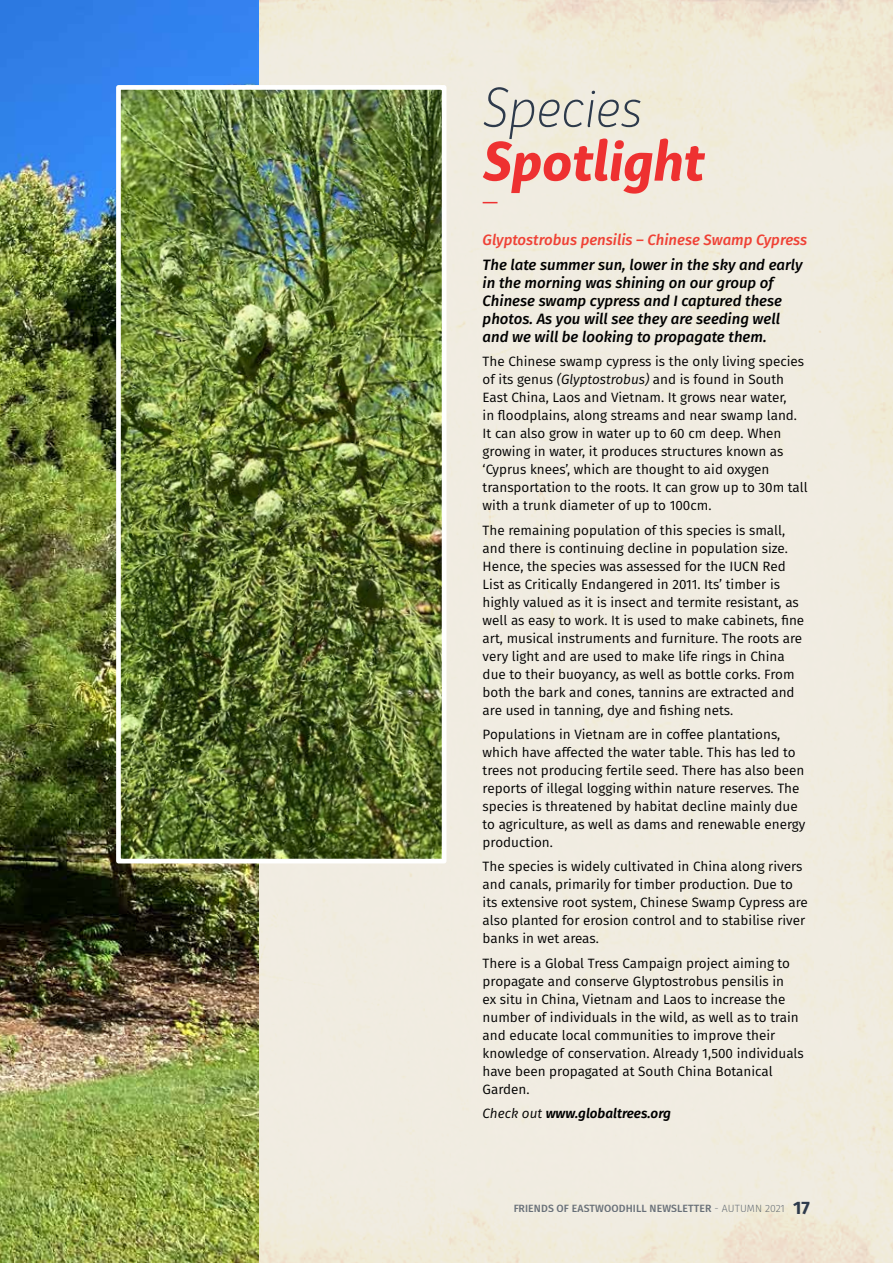
<style>
.page{position:relative;width:893px;height:1263px;background:#efebe1}
.page>*{position:absolute;margin:0;border:0;box-sizing:border-box;transform-origin:0 0}
.t1{font:italic 700 54px "Bw Surco";color:#ee3131}
.t2{font:italic 300 54px "Bw Surco";color:#2d3a4b}
.t3{font:italic 500 15px/18px "Fira Sans";color:#000}
.t4{font:italic 500 15px "Fira Sans";color:#ef4135}
.t5{font:13.5px/18px "Fira Sans";color:#000}
.t6{font:italic 600 13.5px "Fira Sans";color:#000}
.t7{font:500 10.5px "Fira Sans";letter-spacing:.01em;color:#2d3a4b}
.s1{font-style:italic}
.s2{font-weight:400}
.s3{font-weight:300}
.s4{font-weight:700;font-size:18px}
</style>
<div class="page">
<svg style="left:483px;top:202px;width:14px;height:1px"></svg>
<img style="left:0;top:0;width:258px;height:1263px">
<img style="left:122px;top:91px;width:318px;height:766px">
<div style="left:116px;top:85px;width:330px;height:778px;border:5px solid #fff"></div>
<h1 class="t2" style="left:483px;top:72px;width:161px">Species</h1>
<h1 class="t1" style="left:483px;top:123px;width:223px">Spotlight</h1>
<p class="t4" style="left:483px;top:228px;width:326px">Glyptostrobus pensilis – Chinese Swamp Cypress</p>
<p class="t3" style="left:483px;top:255px;width:321px">The late summer sun, lower in the sky and early in the morning was shining on our group of Chinese swamp cypress and I captured these photos. As you will see they are seeding well and we will be looking to propagate them.</p>
<p class="t5" style="left:483px;top:352px;width:326px">The Chinese swamp cypress is the only living species of its genus <span class="s1">(Glyptostrobus)</span> and is found in South East China, Laos and Vietnam. It grows near water,<br>in floodplains, along streams and near swamp land.<br>It can also grow in water up to 60 cm deep. When growing in water, it produces structures known as ‘Cyprus knees’, which are thought to aid oxygen transportation to the roots. It can grow up to 30m tall with a trunk diameter of up to 100cm.</p>
<p class="t5" style="left:483px;top:520px;width:323px">The remaining population of this species is small, and there is continuing decline in population size.<br>Hence, the species was assessed for the IUCN Red List as Critically Endangered in 2011. Its’ timber is highly valued as it is insect and termite resistant, as well as easy to work. It is used to make cabinets, fine art, musical instruments and furniture. The roots are very light and are used to make life rings in China due to their buoyancy, as well as bottle corks. From both the bark and cones, tannins are extracted and are used in tanning, dye and fishing nets.</p>
<p class="t5" style="left:483px;top:725px;width:324px">Populations in Vietnam are in coffee plantations, which have affected the water table. This has led to trees not producing fertile seed. There has also been reports of illegal logging within nature reserves. The species is threatened by habitat decline mainly due to agriculture, as well as dams and renewable energy production.</p>
<p class="t5" style="left:483px;top:857px;width:327px">The species is widely cultivated in China along rivers and canals, primarily for timber production. Due to its extensive root system, Chinese Swamp Cypress are also planted for erosion control and to stabilise river banks in wet areas.</p>
<p class="t5" style="left:483px;top:954px;width:323px">There is a Global Tress Campaign project aiming to propagate and conserve Glyptostrobus pensilis in<br>ex situ in China, Vietnam and Laos to increase the number of individuals in the wild, as well as to train and educate local communities to improve their knowledge of conservation. Already 1,500 individuals have been propagated at South China Botanical Garden.</p>
<p class="t6" style="left:483px;top:1102px;width:190px"><span class="s2">Check out</span> www.globaltrees.org</p>
<p class="t7" style="left:513px;top:1200px;width:298px">FRIENDS OF EASTWOODHILL NEWSLETTER <span class="s3">- AUTUMN 2021</span> <span class="s4">17</span></p>
</div>
